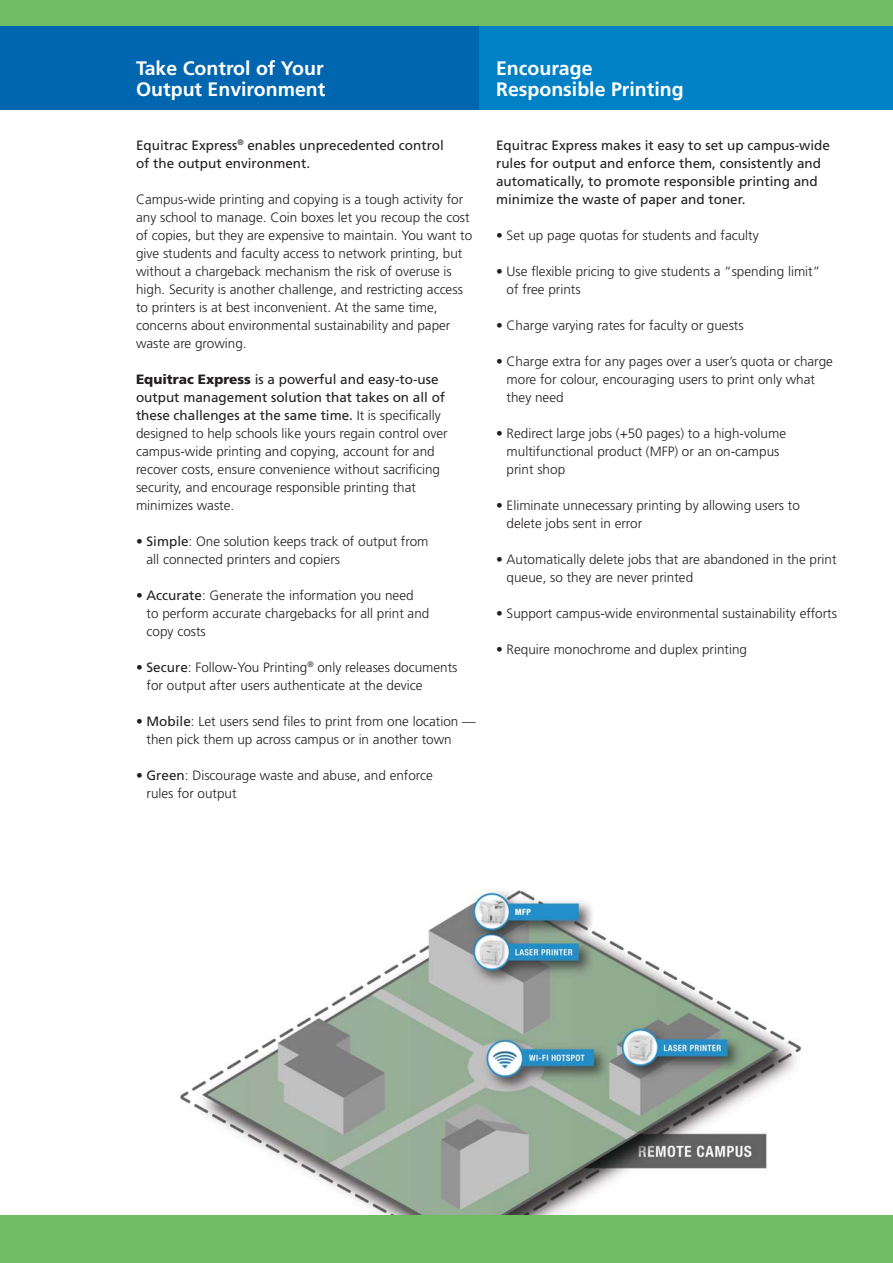
<style>
.page{position:relative;width:893px;height:1263px;background:#fff}
.page>*{position:absolute;margin:0;border:0;box-sizing:border-box;transform-origin:0 0}
.t1{font:700 19.5px/21px "Frutiger";color:#fff}
.t2{font:300 13.5px/18px "Frutiger";color:#231f20}
.t3{font:13.5px/18px "Frutiger";color:#231f20}
.s1{font-weight:900}
.s2{font-weight:400}
</style>
<div class="page">
<img style="left:180px;top:888px;width:622px;height:327px">
<div style="left:0;top:23px;width:893px;height:87px;background:#0081c6"></div>
<div style="left:0;top:23px;width:478px;height:87px;background:#0066af"></div>
<div style="left:0;top:0;width:893px;height:26px;background:#70bc64"></div>
<div style="left:0;top:1215px;width:893px;height:48px;background:#70bc64"></div>
<h1 class="t1" style="left:136px;top:59px;width:191px">Take Control of Your<br>Output Environment</h1>
<p class="t3" style="left:136px;top:137px;width:309px">Equitrac Express<sup>®</sup> enables unprecedented control of the output environment.</p>
<p class="t2" style="left:136px;top:191px;width:338px">Campus-wide printing and copying is a tough activity for any school to manage. Coin boxes let you recoup the cost of copies, but they are expensive to maintain. You want to give students and faculty access to network printing, but without a chargeback mechanism the risk of overuse is high. Security is another challenge, and restricting access to printers is at best inconvenient. At the same time, concerns about environmental sustainability and paper waste are growing.</p>
<p class="t2" style="left:136px;top:371px;width:313px"><span class="s1">Equitrac Express</span> <span class="s2">is a powerful and easy-to-use output management solution that takes on all of these challenges at the same time.</span> It is specifically designed to help schools like yours regain control over campus-wide printing and copying, account for and recover costs, ensure convenience without sacrificing security, and encourage responsible printing that minimizes waste.</p>
<p class="t2" style="left:147px;top:533px;width:283px;text-indent:-11px">• <span class="s2">Simple</span>: One solution keeps track of output from all connected printers and copiers</p>
<p class="t2" style="left:147px;top:587px;width:284px;text-indent:-11px">• <span class="s2">Accurate</span>: Generate the information you need<br>to perform accurate chargebacks for all print and copy costs</p>
<p class="t2" style="left:147px;top:659px;width:312px;text-indent:-11px">• <span class="s2">Secure</span>: Follow-You Printing<sup>®</sup> only releases documents for output after users authenticate at the device</p>
<p class="t2" style="left:147px;top:713px;width:331px;text-indent:-11px">• <span class="s2">Mobile</span>: Let users send files to print from one location — then pick them up across campus or in another town</p>
<p class="t2" style="left:147px;top:767px;width:288px;text-indent:-11px">• <span class="s2">Green</span>: Discourage waste and abuse, and enforce rules for output</p>
<h1 class="t1" style="left:496px;top:59px;width:189px">Encourage<br>Responsible Printing</h1>
<p class="t3" style="left:496px;top:137px;width:335px">Equitrac Express makes it easy to set up campus-wide rules for output and enforce them, consistently and automatically, to promote responsible printing and minimize the waste of paper and toner.</p>
<p class="t2" style="left:496px;top:227px;width:264px">• Set up page quotas for students and faculty</p>
<p class="t2" style="left:507px;top:263px;width:315px;text-indent:-11px">• Use flexible pricing to give students a “spending limit” of free prints</p>
<p class="t2" style="left:496px;top:317px;width:249px">• Charge varying rates for faculty or guests</p>
<p class="t2" style="left:507px;top:353px;width:328px;text-indent:-11px">• Charge extra for any pages over a user’s quota or charge more for colour, encouraging users to print only what they need</p>
<p class="t2" style="left:507px;top:425px;width:281px;text-indent:-11px">• Redirect large jobs (+50 pages) to a high-volume multifunctional product (MFP) or an on-campus print shop</p>
<p class="t2" style="left:507px;top:497px;width:295px;text-indent:-11px">• Eliminate unnecessary printing by allowing users to delete jobs sent in error</p>
<p class="t2" style="left:507px;top:551px;width:331px;text-indent:-11px">• Automatically delete jobs that are abandoned in the print queue, so they are never printed</p>
<p class="t2" style="left:496px;top:605px;width:342px">• Support campus-wide environmental sustainability efforts</p>
<p class="t2" style="left:496px;top:641px;width:252px">• Require monochrome and duplex printing</p>
</div>
